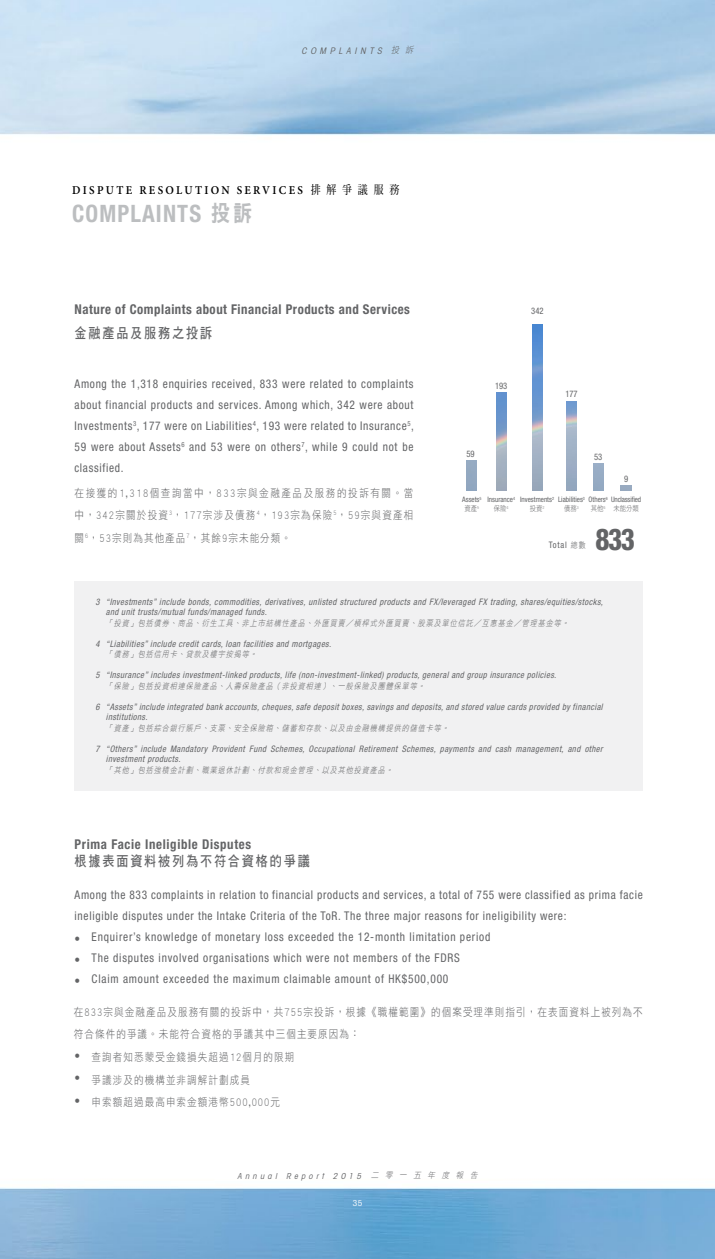
<style>
.page{position:relative;width:715px;height:1259px;background:#fff}
.page>*{position:absolute;margin:0;border:0;box-sizing:border-box;transform-origin:0 0}
.t1{font:800 condensed 30px "Helvetica Neue";color:#636466;scale:.9 1}
.t2{font:700 condensed 24px "Helvetica Neue";letter-spacing:.05em;color:#bcbec0;scale:.95 1}
.t3{font:14.25px "DF Hei Std W7";letter-spacing:.15em;color:#636466;scale:.85 1}
.t4{font:700 condensed 13.5px "Helvetica Neue";letter-spacing:.04em;color:#636466;scale:.95 1}
.t5{font:condensed 12px/21px "Helvetica Neue";letter-spacing:.06em;color:#636466;text-align:justify;scale:.95 1}
.Watch_detail_head{font:600 12px "Minion Pro";letter-spacing:.21em;color:#000;scale:.93 1}
.t6{font:500 12px "Yu Min";letter-spacing:.58em;color:#000;scale:.83 1}
.t7{font:11.25px/22.5px "DF Hei Std W3";letter-spacing:.11em;color:#636466;text-align:justify;scale:.85 1}
.t8{font:italic condensed 9px/10.5px "Helvetica Neue";color:#636466;scale:.95 1}
.t9{font:condensed 9px "Helvetica Neue";color:#636466;scale:.95 1}
.t10{font:italic condensed 9px "Avant Garde";color:#636466}
.t11{font:italic 9px "DF Hei Std W3";color:#636466;scale:.9 1}
.t12{font:italic 8.25px "DF Hei Std W3";color:#636466;scale:.85 1}
.t13{font:italic condensed 8.25px "Avant Garde";color:#636466}
.t14{font:italic 8.25px "DF Hei Std W3";color:#636466;scale:.9 1}
.t15{font:condensed 8.25px "Avant Garde";color:#fff}
.t16{font:condensed 7.5px "Helvetica Neue";color:#636466;scale:.95 1}
.t17{font:7.5px "DF Hei Std W3";color:#636466;scale:.85 1}
.t18{font:condensed 7.5px "Helvetica Neue";letter-spacing:-.02em;color:#636466;scale:.95 1}
.s1{font-family:"DF Hei Std W9";font-weight:400;font-stretch:normal;font-size:22.5px}
.s2{font-family:"DF Hei Std W3";font-stretch:normal;font-size:8.25px}
</style>
<div class="page">
<img style="left:0;top:0;width:714px;height:1259px">
<div style="left:75px;top:581px;width:567px;height:210px;background:#f1f1f2"></div>
<svg style="left:620px;top:486px;width:11px;height:4px"></svg>
<img style="left:532px;top:324px;width:10px;height:166px">
<img style="left:566px;top:401px;width:10px;height:89px">
<img style="left:496px;top:393px;width:10px;height:97px">
<img style="left:466px;top:460px;width:11px;height:30px">
<img style="left:593px;top:463px;width:10px;height:27px">
<p class="t10" style="left:301px;top:45px;width:84px">COMPLAINTS</p>
<p class="t11" style="left:391px;top:45px;width:28px">投 訴</p>
<p class="Watch_detail_head" style="left:72px;top:182px;width:249px">DISPUTE RESOLUTION SERVICES</p>
<p class="t6" style="left:310px;top:178px;width:108px">排解爭議服務</p>
<p class="t2" style="left:72px;top:199px;width:191px">COMPLAINTS <span class="s1">投訴</span></p>
<p class="t4" style="left:75px;top:300px;width:354px">Nature of Complaints about Financial Products and Services</p>
<p class="t3" style="left:75px;top:325px;width:163px">金融產品及服務之投訴</p>
<p class="t5" style="left:75px;top:373px;width:358px">Among the 1,318 enquiries received, 833 were related to complaints about financial products and services. Among which, 342 were about Investments<sup>3</sup>, 177 were on Liabilities<sup>4</sup>, 193 were related to Insurance<sup>5</sup>, 59 were about Assets<sup>6</sup> and 53 were on others<sup>7</sup>, while 9 could not be classified.</p>
<p class="t7" style="left:75px;top:481px;width:400px">在接獲的1,318個查詢當中，833宗與金融產品及服務的投訴有關。當中，342宗關於投資<sup>3</sup>，177宗涉及債務<sup>4</sup>，193宗為保險<sup>5</sup>，59宗與資產相關<sup>6</sup>，53宗則為其他產品<sup>7</sup>，其餘9宗未能分類。</p>
<p class="t9" style="left:531px;top:305px;width:14px">342</p>
<p class="t9" style="left:495px;top:381px;width:14px">193</p>
<p class="t9" style="left:565px;top:389px;width:14px">177</p>
<p class="t9" style="left:466px;top:449px;width:10px">59</p>
<p class="t9" style="left:594px;top:451px;width:10px">53</p>
<p class="t9" style="left:623px;top:473px;width:6px">9</p>
<p class="t16" style="left:487px;top:495px;width:31px">Insurance<sup>4</sup></p>
<p class="t17" style="left:493px;top:504px;width:19px">保險<sup>4</sup></p>
<p class="t16" style="left:520px;top:495px;width:37px">Investments<sup>2</sup></p>
<p class="t17" style="left:529px;top:504px;width:19px">投資<sup>2</sup></p>
<p class="t16" style="left:558px;top:495px;width:30px">Liabilities<sup>3</sup></p>
<p class="t17" style="left:564px;top:504px;width:19px">債務<sup>3</sup></p>
<p class="t18" style="left:588px;top:495px;width:57px">Others<sup>6</sup> Unclassified</p>
<p class="t17" style="left:590px;top:504px;width:19px">其他<sup>6</sup></p>
<p class="t17" style="left:613px;top:504px;width:31px">未能分類</p>
<p class="t16" style="left:462px;top:495px;width:22px">Assets<sup>5</sup></p>
<p class="t17" style="left:464px;top:504px;width:19px">資產<sup>5</sup></p>
<p class="t9" style="left:548px;top:539px;width:41px">Total <span class="s2">總數</span></p>
<p class="t1" style="left:595px;top:520px;width:45px">833</p>
<p class="t8" style="left:106px;top:596px;width:527px">“Investments” include bonds, commodities, derivatives, unlisted structured products and FX/leveraged FX trading, shares/equities/stocks, and unit trusts/mutual funds/managed funds.</p>
<p class="t12" style="left:106px;top:618px;width:548px">「投資」包括債券、商品、衍生工具、非上市結構性產品、外匯買賣／槓桿式外匯買賣、股票及單位信託／互惠基金／管理基金等。</p>
<p class="t8" style="left:106px;top:638px;width:241px">“Liabilities”include credit cards,loan facilities and mortgages.</p>
<p class="t12" style="left:106px;top:649px;width:181px">「債務」包括信用卡、貸款及樓宇按揭等。</p>
<p class="t8" style="left:106px;top:669px;width:478px">“Insurance”includes investment-linked products,life (non-investment-linked) products,general and group insurance policies.</p>
<p class="t12" style="left:106px;top:681px;width:379px">「保險」包括投資相連保險產品、人壽保險產品（非投資相連）、一般保險及團體保單等。</p>
<p class="t8" style="left:106px;top:701px;width:526px">“Assets”include integrated bank accounts,cheques,safe deposit boxes,savings and deposits,and stored value cards provided by financial institutions.</p>
<p class="t12" style="left:106px;top:723px;width:407px">「資產」包括綜合銀行賬戶、支票、安全保險箱、儲蓄和存款、以及由金融機構提供的儲值卡等。</p>
<p class="t8" style="left:106px;top:743px;width:526px">“Others” include Mandatory Provident Fund Schemes, Occupational Retirement Schemes, payments and cash management, and other investment products.</p>
<p class="t12" style="left:106px;top:765px;width:341px">「其他」包括強積金計劃、職業退休計劃、付款和現金管理、以及其他投資產品。</p>
<p class="t8" style="left:95px;top:596px;width:8px">3</p>
<p class="t8" style="left:95px;top:638px;width:8px">4</p>
<p class="t8" style="left:95px;top:669px;width:8px">5</p>
<p class="t8" style="left:95px;top:701px;width:8px">6</p>
<p class="t8" style="left:95px;top:743px;width:8px">7</p>
<p class="t4" style="left:75px;top:835px;width:187px">Prima Facie Ineligible Disputes</p>
<p class="t3" style="left:75px;top:853px;width:278px">根據表面資料被列為不符合資格的爭議</p>
<p class="t5" style="left:75px;top:884px;width:599px">Among the 833 complaints in relation to financial products and services, a total of 755 were classified as prima facie ineligible disputes under the Intake Criteria of the ToR. The three major reasons for ineligibility were:</p>
<p class="t5" style="left:75px;top:927px;width:7px">•</p>
<p class="t5" style="left:75px;top:948px;width:7px">•</p>
<p class="t5" style="left:75px;top:969px;width:7px">•</p>
<p class="t5" style="left:92px;top:926px;width:421px">Enquirer’s knowledge of monetary loss exceeded the 12-month limitation period</p>
<p class="t5" style="left:92px;top:947px;width:389px">The disputes involved organisations which were not members of the FDRS</p>
<p class="t5" style="left:92px;top:968px;width:377px">Claim amount exceeded the maximum claimable amount of HK$500,000</p>
<p class="t7" style="left:74px;top:1000px;width:670px">在833宗與金融產品及服務有關的投訴中，共755宗投訴，根據《職權範圍》的個案受理準則指引，在表面資料上被列為不符合條件的爭議。未能符合資格的爭議其中三個主要原因為：</p>
<p class="t5" style="left:75px;top:1045px;width:7px">•</p>
<p class="t5" style="left:75px;top:1067px;width:7px">•</p>
<p class="t5" style="left:75px;top:1090px;width:7px">•</p>
<p class="t7" style="left:92px;top:1045px;width:240px">查詢者知悉蒙受金錢損失超過12個月的限期</p>
<p class="t7" style="left:92px;top:1068px;width:188px">爭議涉及的機構並非調解計劃成員</p>
<p class="t7" style="left:92px;top:1090px;width:223px">申索額超過最高申索金額港幣500,000元</p>
<p class="t13" style="left:237px;top:1170px;width:127px">Annual Report 2015</p>
<p class="t14" style="left:371px;top:1171px;width:122px">二零一五年度報告</p>
<p class="t15" style="left:352px;top:1198px;width:11px">35</p>
</div>
